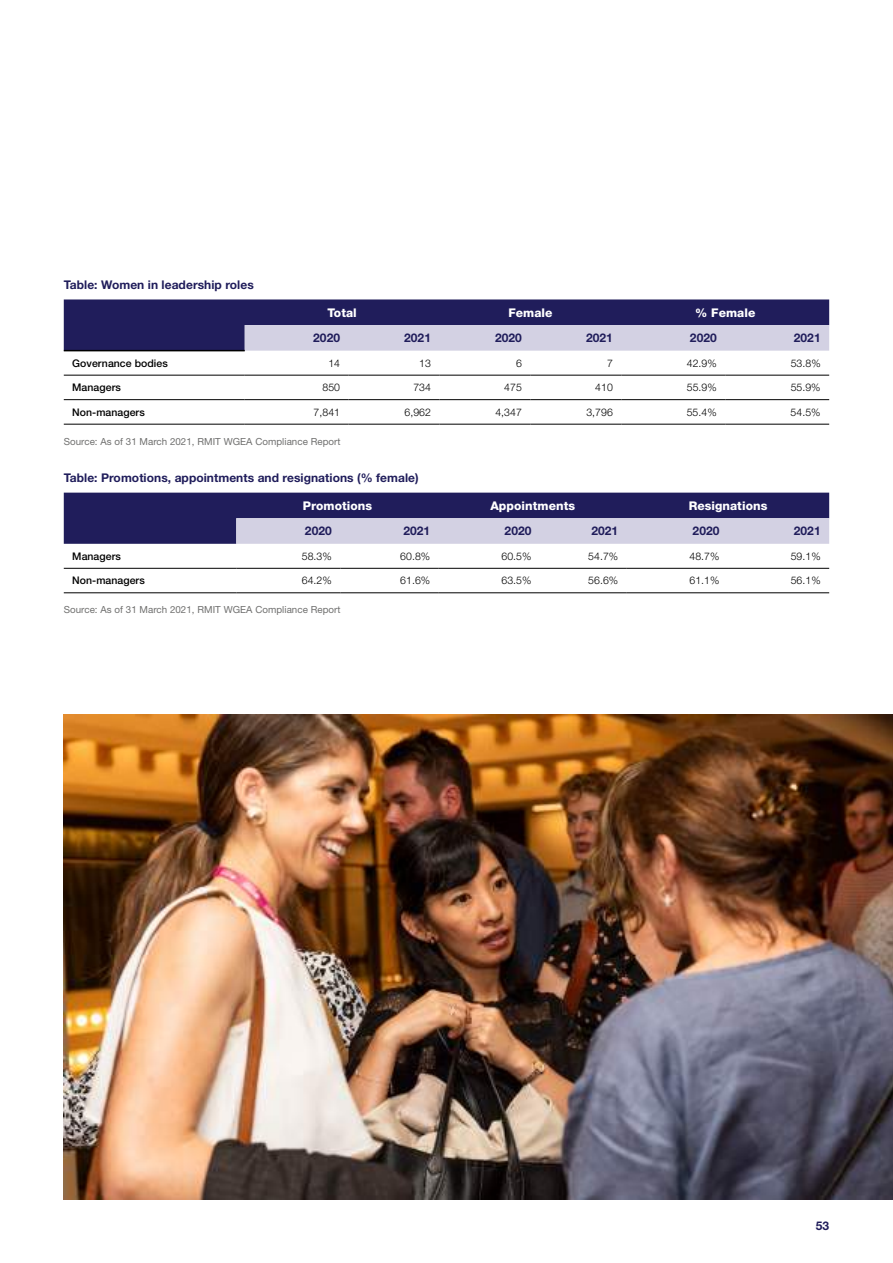
<style>
.page{position:relative;width:893px;height:1263px;background:#fff}
.page>*{position:absolute;margin:0;border:0;box-sizing:border-box;transform-origin:0 0}
.t1{font:700 12px "Helvetica Neue LT Std";letter-spacing:.005em;color:#201d5b}
.t2{font:800 12px "Helvetica Neue LT Std";letter-spacing:.005em;color:#fff}
.t3{font:700 12px "Helvetica Neue LT";color:#201d5b}
.t4{font:300 10.5px "Helvetica Neue LT Std";letter-spacing:.005em;color:#000}
.t5{font:500 10.5px "Helvetica Neue LT Std";letter-spacing:.005em;color:#000}
.t6{font:9.75px "Helvetica Neue LT Std";letter-spacing:.005em;color:#6f6f6e}
</style>
<div class="page">
<svg style="left:64px;top:299px;width:765px;height:52px;background:#666390"></svg>
<hr style="left:64px;top:375px;width:181px;height:1px;background:#000">
<hr style="left:245px;top:375px;width:104px;height:1px;background:#000">
<hr style="left:349px;top:375px;width:90px;height:1px;background:#000">
<hr style="left:439px;top:375px;width:91px;height:1px;background:#000">
<hr style="left:530px;top:375px;width:91px;height:1px;background:#000">
<hr style="left:621px;top:375px;width:104px;height:1px;background:#000">
<hr style="left:725px;top:375px;width:104px;height:1px;background:#000">
<hr style="left:64px;top:399px;width:181px;height:1px;background:#000">
<hr style="left:245px;top:399px;width:104px;height:1px;background:#000">
<hr style="left:349px;top:399px;width:90px;height:1px;background:#000">
<hr style="left:439px;top:399px;width:91px;height:1px;background:#000">
<hr style="left:530px;top:399px;width:91px;height:1px;background:#000">
<hr style="left:621px;top:399px;width:104px;height:1px;background:#000">
<hr style="left:725px;top:399px;width:104px;height:1px;background:#000">
<hr style="left:64px;top:424px;width:181px;height:1px;background:#000">
<hr style="left:245px;top:424px;width:104px;height:1px;background:#000">
<hr style="left:349px;top:424px;width:90px;height:1px;background:#000">
<hr style="left:439px;top:424px;width:91px;height:1px;background:#000">
<hr style="left:530px;top:424px;width:91px;height:1px;background:#000">
<hr style="left:621px;top:424px;width:104px;height:1px;background:#000">
<hr style="left:725px;top:424px;width:104px;height:1px;background:#000">
<hr style="left:64px;top:350px;width:181px;height:1px;background:#000">
<svg style="left:64px;top:493px;width:765px;height:51px;background:#666390"></svg>
<hr style="left:64px;top:592px;width:172px;height:1px;background:#000">
<hr style="left:236px;top:592px;width:104px;height:1px;background:#000">
<hr style="left:340px;top:592px;width:99px;height:1px;background:#000">
<hr style="left:439px;top:592px;width:101px;height:1px;background:#000">
<hr style="left:540px;top:592px;width:87px;height:1px;background:#000">
<hr style="left:627px;top:592px;width:101px;height:1px;background:#000">
<hr style="left:728px;top:592px;width:101px;height:1px;background:#000">
<hr style="left:64px;top:568px;width:172px;height:1px;background:#000">
<hr style="left:236px;top:568px;width:104px;height:1px;background:#000">
<hr style="left:340px;top:568px;width:99px;height:1px;background:#000">
<hr style="left:439px;top:568px;width:101px;height:1px;background:#000">
<hr style="left:540px;top:568px;width:87px;height:1px;background:#000">
<hr style="left:627px;top:568px;width:101px;height:1px;background:#000">
<hr style="left:728px;top:568px;width:101px;height:1px;background:#000">
<img style="left:64px;top:714px;width:829px;height:485px">
<p class="t1" style="left:64px;top:277px;width:192px">Table: Women in leadership roles</p>
<p class="t2" style="left:327px;top:305px;width:31px">Total</p>
<p class="t2" style="left:508px;top:305px;width:46px">Female</p>
<p class="t2" style="left:695px;top:305px;width:62px">% Female</p>
<p class="t1" style="left:313px;top:330px;width:28px">2020</p>
<p class="t1" style="left:404px;top:330px;width:28px">2021</p>
<p class="t1" style="left:495px;top:330px;width:28px">2020</p>
<p class="t1" style="left:586px;top:330px;width:28px">2021</p>
<p class="t1" style="left:690px;top:330px;width:28px">2020</p>
<p class="t1" style="left:794px;top:330px;width:28px">2021</p>
<p class="t5" style="left:72px;top:357px;width:97px">Governance bodies</p>
<p class="t4" style="left:328px;top:356px;width:13px">14</p>
<p class="t4" style="left:419px;top:356px;width:13px">13</p>
<p class="t4" style="left:516px;top:356px;width:7px">6</p>
<p class="t4" style="left:607px;top:356px;width:7px">7</p>
<p class="t4" style="left:687px;top:356px;width:31px">42.9%</p>
<p class="t4" style="left:791px;top:356px;width:31px">53.8%</p>
<p class="t5" style="left:72px;top:381px;width:50px">Managers</p>
<p class="t4" style="left:322px;top:381px;width:19px">850</p>
<p class="t4" style="left:413px;top:381px;width:19px">734</p>
<p class="t4" style="left:504px;top:381px;width:19px">475</p>
<p class="t4" style="left:595px;top:381px;width:19px">410</p>
<p class="t4" style="left:687px;top:381px;width:31px">55.9%</p>
<p class="t4" style="left:791px;top:381px;width:31px">55.9%</p>
<p class="t5" style="left:72px;top:406px;width:74px">Non-managers</p>
<p class="t4" style="left:314px;top:405px;width:28px">7,841</p>
<p class="t4" style="left:404px;top:405px;width:28px">6,962</p>
<p class="t4" style="left:495px;top:405px;width:28px">4,347</p>
<p class="t4" style="left:586px;top:405px;width:28px">3,796</p>
<p class="t4" style="left:687px;top:405px;width:31px">55.4%</p>
<p class="t4" style="left:791px;top:405px;width:31px">54.5%</p>
<p class="t6" style="left:64px;top:435px;width:278px">Source: As of 31 March 2021, RMIT WGEA Compliance Report</p>
<p class="t1" style="left:64px;top:471px;width:356px">Table: Promotions, appointments and resignations (% female)</p>
<p class="t2" style="left:303px;top:498px;width:71px">Promotions</p>
<p class="t2" style="left:490px;top:498px;width:86px">Appointments</p>
<p class="t2" style="left:689px;top:498px;width:80px">Resignations</p>
<p class="t1" style="left:305px;top:524px;width:28px">2020</p>
<p class="t1" style="left:403px;top:524px;width:28px">2021</p>
<p class="t1" style="left:505px;top:524px;width:28px">2020</p>
<p class="t1" style="left:591px;top:524px;width:28px">2021</p>
<p class="t1" style="left:693px;top:524px;width:28px">2020</p>
<p class="t1" style="left:794px;top:524px;width:28px">2021</p>
<p class="t5" style="left:72px;top:550px;width:50px">Managers</p>
<p class="t4" style="left:302px;top:550px;width:31px">58.3%</p>
<p class="t4" style="left:400px;top:550px;width:31px">60.8%</p>
<p class="t4" style="left:501px;top:550px;width:31px">60.5%</p>
<p class="t4" style="left:588px;top:550px;width:31px">54.7%</p>
<p class="t4" style="left:689px;top:550px;width:31px">48.7%</p>
<p class="t4" style="left:791px;top:550px;width:31px">59.1%</p>
<p class="t5" style="left:72px;top:574px;width:74px">Non-managers</p>
<p class="t4" style="left:302px;top:574px;width:31px">64.2%</p>
<p class="t4" style="left:400px;top:574px;width:31px">61.6%</p>
<p class="t4" style="left:501px;top:574px;width:31px">63.5%</p>
<p class="t4" style="left:588px;top:574px;width:31px">56.6%</p>
<p class="t4" style="left:689px;top:574px;width:31px">61.1%</p>
<p class="t4" style="left:791px;top:574px;width:31px">56.1%</p>
<p class="t6" style="left:64px;top:604px;width:278px">Source: As of 31 March 2021, RMIT WGEA Compliance Report</p>
<p class="t3" style="left:816px;top:1218px;width:15px">53</p>
</div>
